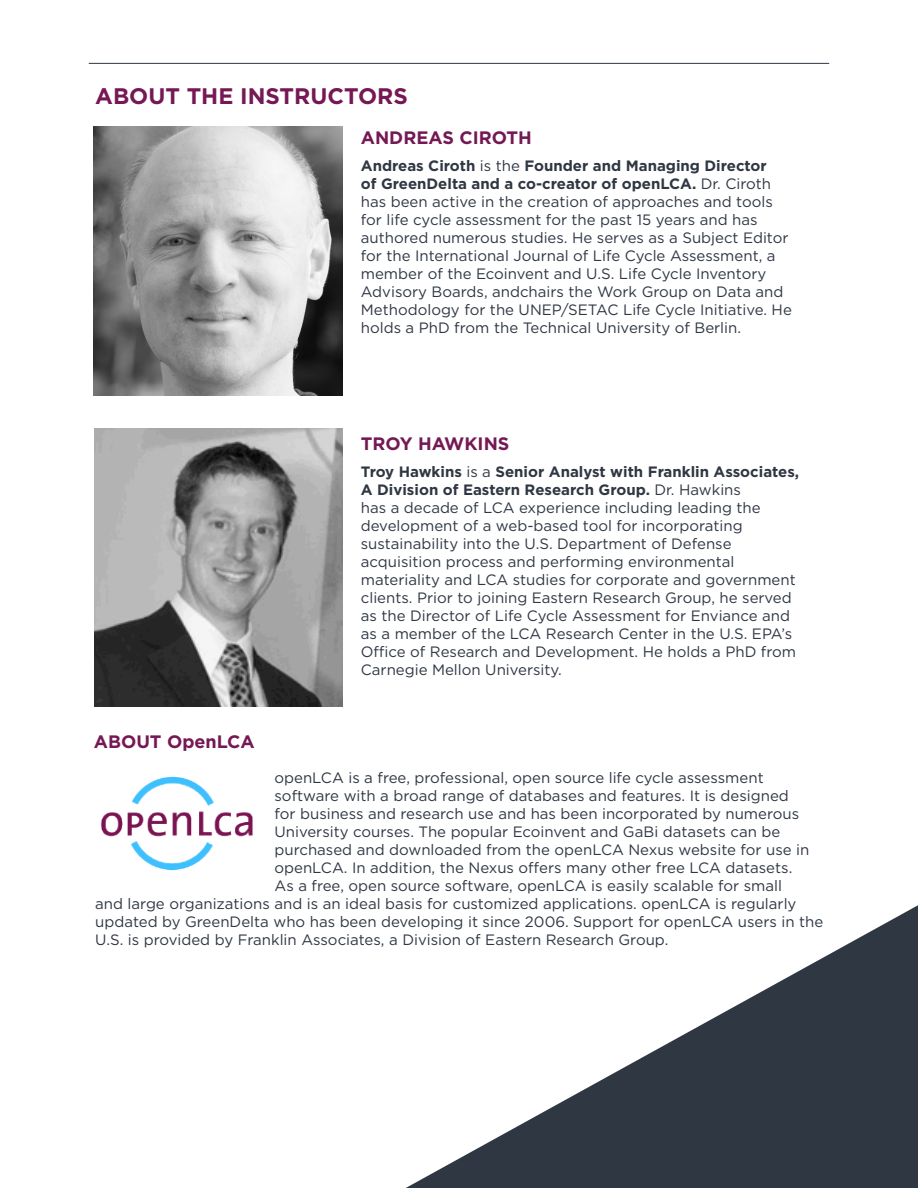
<style>
.page{position:relative;width:918px;height:1188px;background:#fff}
.page>*{position:absolute;margin:0;border:0;box-sizing:border-box;transform-origin:0 0}
.Logo{font:700 22.5px "Gotham";color:#751854}
.H4_left{font:700 18px "Gotham";color:#741954}
.Logo-2{font:700 18px "Gotham";color:#751854}
.H4_left-2{font:15px/18px "Gotham";color:#2f3743}
.Body_Copy_left{font:15px "Gotham";color:#2f3743}
.s1{font-weight:700}
</style>
<div class="page">
<svg style="left:406px;top:905px;width:512px;height:283px"></svg>
<hr style="left:89px;top:63px;width:740px;height:1px;background:#2f3743">
<img style="left:101px;top:776px;width:152px;height:95px">
<img style="left:94px;top:127px;width:249px;height:268px">
<img style="left:94px;top:429px;width:249px;height:277px">
<p class="Logo" style="left:95px;top:81px;width:314px">ABOUT THE INSTRUCTORS</p>
<p class="H4_left" style="left:361px;top:126px;width:172px">ANDREAS CIROTH</p>
<p class="H4_left-2" style="left:361px;top:156px;width:433px"><span class="s1">Andreas Ciroth</span> is the <span class="s1">Founder and Managing Director<br>of GreenDelta and a co-creator of openLCA.</span> Dr. Ciroth has been active in the creation of approaches and tools for life cycle assessment for the past 15 years and has authored numerous studies. He serves as a Subject Editor for the International Journal of Life Cycle Assessment, a member of the Ecoinvent and U.S. Life Cycle Inventory Advisory Boards, andchairs the Work Group on Data and Methodology for the UNEP/SETAC Life Cycle Initiative. He holds a PhD from the Technical University of Berlin.</p>
<p class="Logo-2" style="left:94px;top:730px;width:162px">ABOUT OpenLCA</p>
<p class="H4_left" style="left:361px;top:432px;width:150px">TROY HAWKINS</p>
<p class="H4_left-2" style="left:361px;top:462px;width:440px"><span class="s1">Troy Hawkins</span> is a <span class="s1">Senior Analyst with Franklin Associates, A Division of Eastern Research Group.</span> Dr. Hawkins<br>has a decade of LCA experience including leading the development of a web-based tool for incorporating sustainability into the U.S. Department of Defense acquisition process and performing environmental materiality and LCA studies for corporate and government clients. Prior to joining Eastern Research Group, he served as the Director of Life Cycle Assessment for Enviance and as a member of the LCA Research Center in the U.S. EPA’s Office of Research and Development. He holds a PhD from Carnegie Mellon University.</p>
<p class="Body_Copy_left" style="left:275px;top:768px;width:491px">openLCA is a free, professional, open source life cycle assessment</p>
<p class="Body_Copy_left" style="left:275px;top:786px;width:516px">software with a broad range of databases and features. It is designed</p>
<p class="Body_Copy_left" style="left:275px;top:804px;width:526px">for business and research use and has been incorporated by numerous</p>
<p class="Body_Copy_left" style="left:275px;top:822px;width:507px">University courses. The popular Ecoinvent and GaBi datasets can be</p>
<p class="Body_Copy_left" style="left:275px;top:840px;width:536px">purchased and downloaded from the openLCA Nexus website for use in</p>
<p class="Body_Copy_left" style="left:275px;top:858px;width:519px">openLCA. In addition, the Nexus offers many other free LCA datasets.</p>
<p class="Body_Copy_left" style="left:275px;top:876px;width:509px">As a free, open source software, openLCA is easily scalable for small</p>
<p class="Body_Copy_left" style="left:95px;top:894px;width:703px">and large organizations and is an ideal basis for customized applications. openLCA is regularly</p>
<p class="Body_Copy_left" style="left:95px;top:912px;width:730px">updated by GreenDelta who has been developing it since 2006. Support for openLCA users in the</p>
<p class="Body_Copy_left" style="left:95px;top:930px;width:575px">U.S. is provided by Franklin Associates, a Division of Eastern Research Group.</p>
</div>
